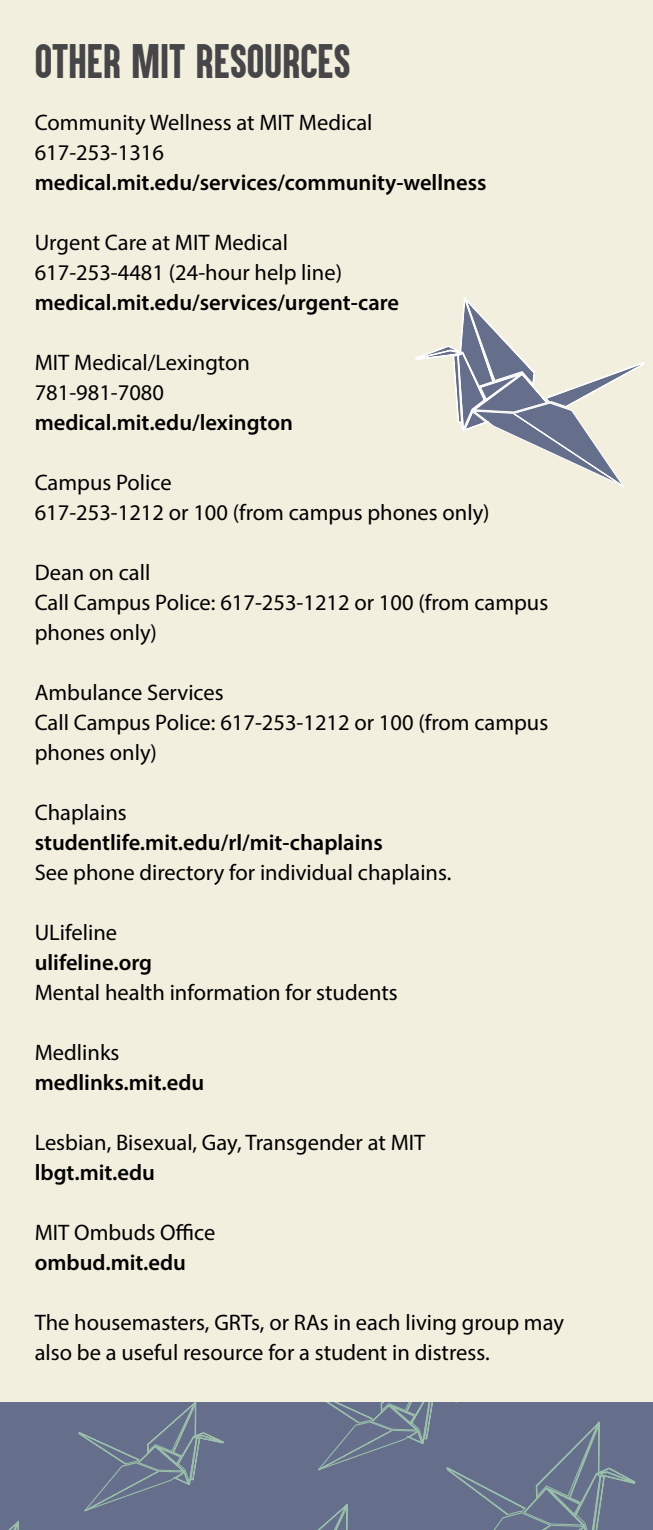
<style>
.page{position:relative;width:653px;height:1530px;background:#fff}
.page>*{position:absolute;margin:0;border:0;box-sizing:border-box;transform-origin:0 0}
.t1{font:40px "Aku&Kamu";color:#464547}
.t2{font:22.5px/30px "Myriad Pro";color:#000}
.t3{font:600 22.5px "Myriad Pro";color:#000}
</style>
<div class="page">
<div style="left:0;top:0;width:652px;height:1530px;background:#f2efdf"></div>
<div style="left:0;top:1403px;width:652px;height:127px;background:#656f8c"></div>
<svg style="left:318px;top:1403px;width:317px;height:127px"></svg>
<svg style="left:78px;top:1403px;width:146px;height:109px"></svg>
<svg style="left:8px;top:1521px;width:11px;height:9px"></svg>
<svg style="left:415px;top:297px;width:229px;height:190px"></svg>
<h1 class="t1" style="left:35px;top:35px;width:317px">OTHER MIT RESOURCES</h1>
<p class="t2" style="left:35px;top:107px;width:339px">Community Wellness at MIT Medical<br>617-253-1316</p>
<p class="t3" style="left:35px;top:168px;width:453px">medical.mit.edu/services/community-wellness</p>
<p class="t2" style="left:35px;top:227px;width:309px">Urgent Care at MIT Medical<br>617-253-4481 (24-hour help line)</p>
<p class="t3" style="left:35px;top:288px;width:366px">medical.mit.edu/services/urgent-care</p>
<p class="t2" style="left:35px;top:347px;width:217px">MIT Medical/Lexington<br>781-981-7080</p>
<p class="t3" style="left:35px;top:408px;width:260px">medical.mit.edu/lexington</p>
<p class="t2" style="left:35px;top:467px;width:456px">Campus Police<br>617-253-1212 or 100 (from campus phones only)</p>
<p class="t2" style="left:35px;top:557px;width:515px">Dean on call<br>Call Campus Police: 617-253-1212 or 100 (from campus phones only)</p>
<p class="t2" style="left:35px;top:677px;width:515px">Ambulance Services<br>Call Campus Police: 617-253-1212 or 100 (from campus phones only)</p>
<p class="t2" style="left:35px;top:797px;width:94px">Chaplains</p>
<p class="t3" style="left:35px;top:828px;width:349px">studentlife.mit.edu/rl/mit-chaplains</p>
<p class="t2" style="left:35px;top:857px;width:418px">See phone directory for individual chaplains.</p>
<p class="t2" style="left:35px;top:917px;width:84px">ULifeline</p>
<p class="t3" style="left:35px;top:948px;width:119px">ulifeline.org</p>
<p class="t2" style="left:35px;top:977px;width:364px">Mental health information for students</p>
<p class="t2" style="left:35px;top:1037px;width:86px">Medlinks</p>
<p class="t3" style="left:35px;top:1068px;width:171px">medlinks.mit.edu</p>
<p class="t2" style="left:35px;top:1127px;width:392px">Lesbian, Bisexual, Gay, Transgender at MIT</p>
<p class="t3" style="left:35px;top:1158px;width:122px">lbgt.mit.edu</p>
<p class="t2" style="left:35px;top:1217px;width:182px">MIT Ombuds Office</p>
<p class="t3" style="left:35px;top:1248px;width:153px">ombud.mit.edu</p>
<p class="t2" style="left:35px;top:1307px;width:530px">The housemasters, GRTs, or RAs in each living group may also be a useful resource for a student in distress.</p>
</div>
